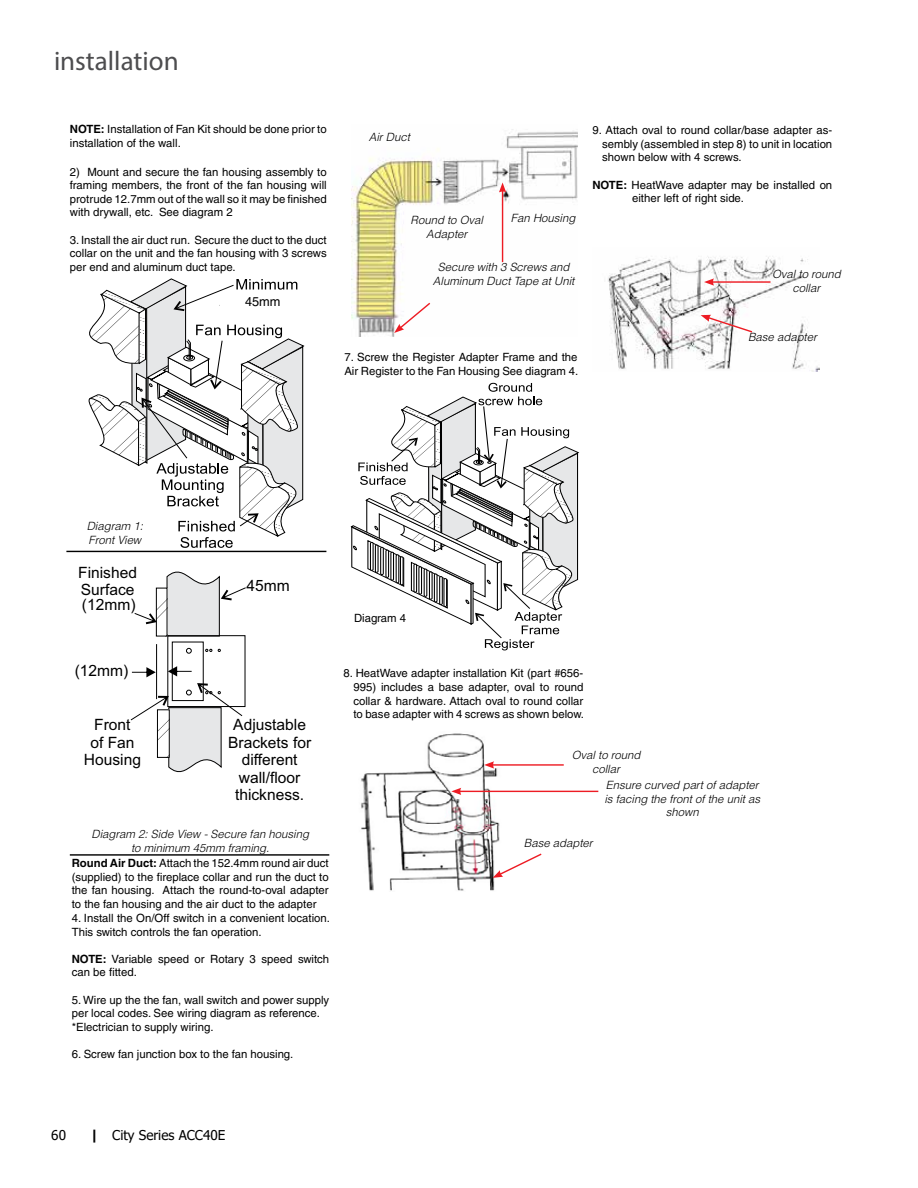
<style>
.page{position:relative;width:918px;height:1188px;background:#fff}
.page>*{position:absolute;margin:0;border:0;box-sizing:border-box;transform-origin:0 0}
.t1{font:27px "Myriad Pro";color:#4d4d4f}
.t2{font:700 22.8px "Helvetica";color:#58595b}
.t3{font:15.6px/17.4px "Arial";color:#000;text-align:center}
.t4{font:13.5px "Tahoma";color:#000}
.t5{font:12.75px "Helvetica";color:#000}
.t6{font:11.4px/13.6px "Helvetica";color:#000}
.t7{font:italic 300 11.4px/13.6px "Helvetica";color:#000;text-align:center}
.s1{font-weight:700}
</style>
<div class="page">
<svg style="left:88px;top:278px;width:217px;height:270px"></svg>
<div style="left:220px;top:296px;width:106px;height:20px;background:#fff"></div>
<img style="left:351px;top:129px;width:227px;height:208px">
<hr style="left:502px;top:190px;width:1px;height:72px;background:#ed1c24">
<svg style="left:499px;top:182px;width:7px;height:10px"></svg>
<svg style="left:394px;top:301px;width:38px;height:32px"></svg>
<svg style="left:350px;top:383px;width:230px;height:267px"></svg>
<div style="left:375px;top:545px;width:3px;height:28px;border:1px solid #000"></div>
<div style="left:419px;top:566px;width:3px;height:29px;border:1px solid #000"></div>
<div style="left:380px;top:547px;width:4px;height:28px;border:1px solid #000"></div>
<div style="left:424px;top:569px;width:3px;height:28px;border:1px solid #000"></div>
<div style="left:386px;top:550px;width:3px;height:28px;border:1px solid #000"></div>
<div style="left:429px;top:572px;width:3px;height:28px;border:1px solid #000"></div>
<div style="left:390px;top:552px;width:4px;height:29px;border:1px solid #000"></div>
<div style="left:434px;top:574px;width:3px;height:28px;border:1px solid #000"></div>
<div style="left:396px;top:554px;width:3px;height:29px;border:1px solid #000"></div>
<div style="left:439px;top:576px;width:4px;height:29px;border:1px solid #000"></div>
<div style="left:400px;top:556px;width:3px;height:29px;border:1px solid #000"></div>
<div style="left:444px;top:578px;width:3px;height:29px;border:1px solid #000"></div>
<div style="left:414px;top:564px;width:3px;height:29px;border:1px solid #000"></div>
<div style="left:370px;top:542px;width:3px;height:29px;border:1px solid #000"></div>
<hr style="left:66px;top:551px;width:260px;height:1px;background:#000">
<hr style="left:70px;top:854px;width:259px;height:2px;background:#000">
<svg style="left:158px;top:600px;width:8px;height:18px"></svg>
<div style="left:156px;top:588px;width:12px;height:49px;border:1px solid #000"></div>
<div style="left:172px;top:642px;width:32px;height:59px;border:1px solid #000"></div>
<svg style="left:186px;top:648px;width:6px;height:6px"></svg>
<svg style="left:205px;top:649px;width:7px;height:3px"></svg>
<hr style="left:156px;top:644px;width:1px;height:55px;background:#000">
<svg style="left:132px;top:667px;width:24px;height:10px"></svg>
<svg style="left:168px;top:666px;width:24px;height:10px"></svg>
<svg style="left:135px;top:613px;width:22px;height:11px"></svg>
<svg style="left:166px;top:571px;width:80px;height:66px"></svg>
<svg style="left:131px;top:683px;width:111px;height:90px"></svg>
<img style="left:361px;top:733px;width:177px;height:158px">
<img style="left:608px;top:256px;width:212px;height:116px">
<hr style="left:492px;top:764px;width:72px;height:2px;background:#ed1c24">
<svg style="left:484px;top:761px;width:10px;height:8px"></svg>
<hr style="left:459px;top:791px;width:139px;height:1px;background:#ed1c24">
<svg style="left:451px;top:788px;width:10px;height:7px"></svg>
<svg style="left:493px;top:852px;width:49px;height:26px"></svg>
<hr style="left:712px;top:281px;width:59px;height:2px;background:#ed1c24">
<svg style="left:704px;top:278px;width:10px;height:8px"></svg>
<svg style="left:701px;top:315px;width:53px;height:19px"></svg>
<h1 class="t1" style="left:54px;top:44px;width:126px">installation</h1>
<h2 class="t2" style="left:76px;top:58px;width:246px">City Series 40 ACB40E</h2>
<p class="t6" style="left:70px;top:122px;width:258px"><span class="s1">NOTE:</span> Installation of Fan Kit should be done prior to installation of the wall.</p>
<p class="t6" style="left:70px;top:165px;width:258px;text-align:justify">2) Mount and secure the fan housing assembly to framing members, the front of the fan housing will protrude 12.7mm out of the wall so it may be finished with drywall, etc. See diagram 2</p>
<p class="t6" style="left:70px;top:233px;width:258px;text-align:justify">3. Install the air duct run. Secure the duct to the duct collar on the unit and the fan housing with 3 screws per end and aluminum duct tape.</p>
<p class="t5" style="left:245px;top:294px;width:37px">45mm</p>
<p class="t7" style="left:369px;top:130px;width:43px">Air Duct</p>
<p class="t7" style="left:410px;top:213px;width:74px">Round to Oval<br>Adapter</p>
<p class="t7" style="left:511px;top:211px;width:66px">Fan Housing</p>
<p class="t7" style="left:433px;top:260px;width:143px">Secure with 3 Screws and<br>Aluminum Duct Tape at Unit</p>
<p class="t6" style="left:602px;top:123px;width:232px;text-align:justify;text-indent:-10px">9. Attach oval to round collar/base adapter as&shy;sembly (assembled in step 8) to unit in location shown below with 4 screws.</p>
<p class="t6" style="left:632px;top:178px;width:202px;text-indent:-40px"><span class="s1">NOTE:</span> HeatWave adapter may be installed on either left of right side.</p>
<p class="t7" style="left:772px;top:267px;width:70px">Oval to round collar</p>
<p class="t6" style="left:344px;top:350px;width:235px">7. Screw the Register Adapter Frame and the<br>Air Register to the Fan Housing See diagram 4.</p>
<p class="t7" style="left:748px;top:330px;width:70px">Base adapter</p>
<p class="t7" style="left:87px;top:519px;width:58px;text-align:left">Diagram 1:<br>Front View</p>
<h3 class="t3" style="left:78px;top:563px;width:60px;text-align:left">Finished<br>Surface</h3>
<h3 class="t3" style="left:82px;top:596px;width:55px">(12mm)</h3>
<h3 class="t3" style="left:246px;top:577px;width:45px">45mm</h3>
<p class="t6" style="left:354px;top:612px;width:54px">Diagram 4</p>
<h3 class="t3" style="left:75px;top:662px;width:55px">(12mm)</h3>
<h3 class="t3" style="left:84px;top:716px;width:59px">Front<br>of Fan<br>Housing</h3>
<h3 class="t3" style="left:228px;top:716px;width:85px">Adjustable<br>Brackets for different wall/floor thickness.</h3>
<p class="t7" style="left:91px;top:827px;width:219px">Diagram 2: Side View - Secure fan housing to minimum 45mm framing.</p>
<p class="t6" style="left:72px;top:856px;width:258px;text-align:justify"><span class="s1">Round Air Duct:</span> Attach the 152.4mm round air duct (supplied) to the fireplace collar and run the duct to the fan housing. Attach the round-to-oval adapter to the fan housing and the air duct to the adapter</p>
<p class="t6" style="left:72px;top:911px;width:260px">4. Install the On/Off switch in a convenient location.<br>This switch controls the fan operation.</p>
<p class="t6" style="left:72px;top:952px;width:259px"><span class="s1">NOTE:</span> Variable speed or Rotary 3 speed switch can be fitted.</p>
<p class="t6" style="left:72px;top:993px;width:259px">5. Wire up the the fan, wall switch and power supply per local codes. See wiring diagram as reference. *Electrician to supply wiring.</p>
<p class="t6" style="left:72px;top:1047px;width:223px">6. Screw fan junction box to the fan housing.</p>
<p class="t6" style="left:353px;top:667px;width:232px;text-align:justify;text-indent:-10px">8. HeatWave adapter installation Kit (part #656- 995) includes a base adapter, oval to round collar &amp; hardware. Attach oval to round collar to base adapter with 4 screws as shown below.</p>
<p class="t7" style="left:572px;top:748px;width:70px">Oval to round collar</p>
<p class="t7" style="left:604px;top:778px;width:157px">Ensure curved part of adapter is facing the front of the unit as shown</p>
<p class="t7" style="left:524px;top:836px;width:70px">Base adapter</p>
<p class="t4" style="left:51px;top:1126px;width:16px">60</p>
<p class="t4" style="left:90px;top:1126px;width:137px"><span class="s1">|</span> City Series ACC40E</p>
</div>
